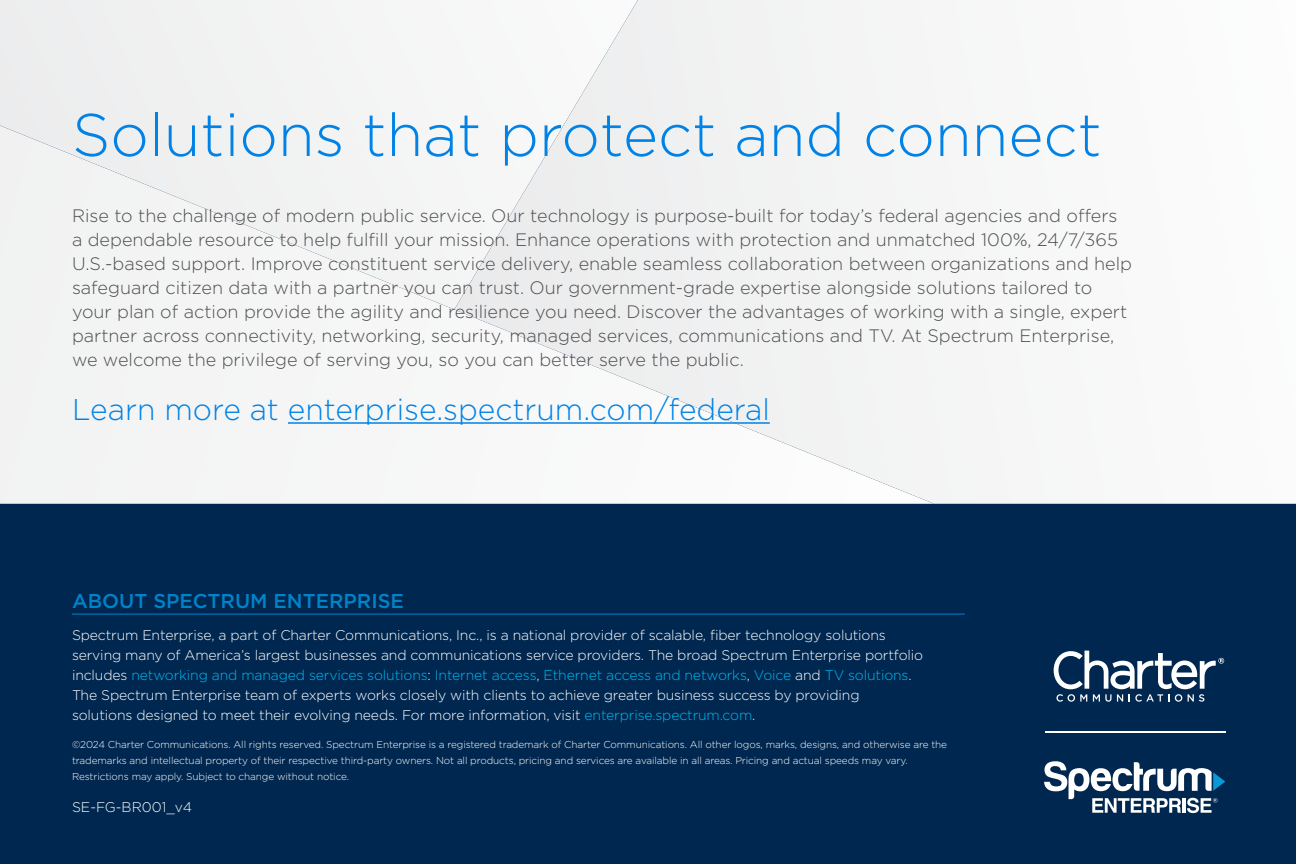
<style>
.page{position:relative;width:1296px;height:864px;background:#00274f}
.page>*{position:absolute;margin:0;border:0;box-sizing:border-box;transform-origin:0 0}
.t1{font:300 60px "Gotham";color:#0082e6}
.t2{font:300 30px "Gotham";color:#0082e6}
.t3{font:500 20px "Gotham";color:#0083ca}
.t4{font:300 18px/24px "Gotham";color:#4d4d4f}
.t5{font:300 14px/20px "Gotham";letter-spacing:-.01em;color:#fff}
.t6{font:300 10px/16px "Gotham";letter-spacing:-.01em;color:#fff}
.s1{color:#00b9f1}
</style>
<div class="page">
<hr style="left:1045px;top:731px;width:181px;height:1px;background:#fff">
<svg style="left:1054px;top:651px;width:170px;height:51px"></svg>
<svg style="left:1044px;top:761px;width:181px;height:52px"></svg>
<div style="left:638px;top:0;width:658px;height:504px;background:#f8f8f8"></div>
<div style="left:0;top:0;width:638px;height:126px;background:#f2f3f3"></div>
<div style="left:0;top:126px;width:934px;height:378px;background:#f3f3f4"></div>
<hr style="left:288px;top:422px;width:482px;height:2px;background:#0082e6">
<hr style="left:72px;top:614px;width:893px;height:1px;background:#0083ca">
<h1 class="t1" style="left:72px;top:97px;width:1031px">Solutions that protect and connect</h1>
<p class="t4" style="left:72px;top:203px;width:1062px">Rise to the challenge of modern public service. Our technology is purpose-built for today’s federal agencies and offers a dependable resource to help fulfill your mission. Enhance operations with protection and unmatched 100%, 24/7/365<br>U.S.-based support. Improve constituent service delivery, enable seamless collaboration between organizations and help safeguard citizen data with a partner you can trust. Our government-grade expertise alongside solutions tailored to your plan of action provide the agility and resilience you need. Discover the advantages of working with a single, expert partner across connectivity, networking, security, managed services, communications and TV. At Spectrum Enterprise, we welcome the privilege of serving you, so you can better serve the public.</p>
<h2 class="t2" style="left:72px;top:390px;width:699px">Learn more at enterprise.spectrum.com/federal</h2>
<p class="t3" style="left:72px;top:587px;width:333px">ABOUT SPECTRUM ENTERPRISE</p>
<p class="t5" style="left:72px;top:624px;width:853px">Spectrum Enterprise, a part of Charter Communications, Inc., is a national provider of scalable, fiber technology solutions serving many of America’s largest businesses and communications service providers. The broad Spectrum Enterprise portfolio includes <span class="s1">networking and managed services solutions</span>: <span class="s1">Internet access</span>, <span class="s1">Ethernet access and networks</span>, <span class="s1">Voice</span> and <span class="s1">TV solutions</span>.<br>The Spectrum Enterprise team of experts works closely with clients to achieve greater business success by providing solutions designed to meet their evolving needs. For more information, visit <span class="s1">enterprise.spectrum.com</span>.</p>
<p class="t6" style="left:72px;top:736px;width:877px">©2024 Charter Communications. All rights reserved. Spectrum Enterprise is a registered trademark of Charter Communications. All other logos, marks, designs, and otherwise are the trademarks and intellectual property of their respective third-party owners. Not all products, pricing and services are available in all areas. Pricing and actual speeds may vary.<br>Restrictions may apply. Subject to change without notice.</p>
<p class="t5" style="left:72px;top:796px;width:122px">SE-FG-BR001_v4</p>
</div>
